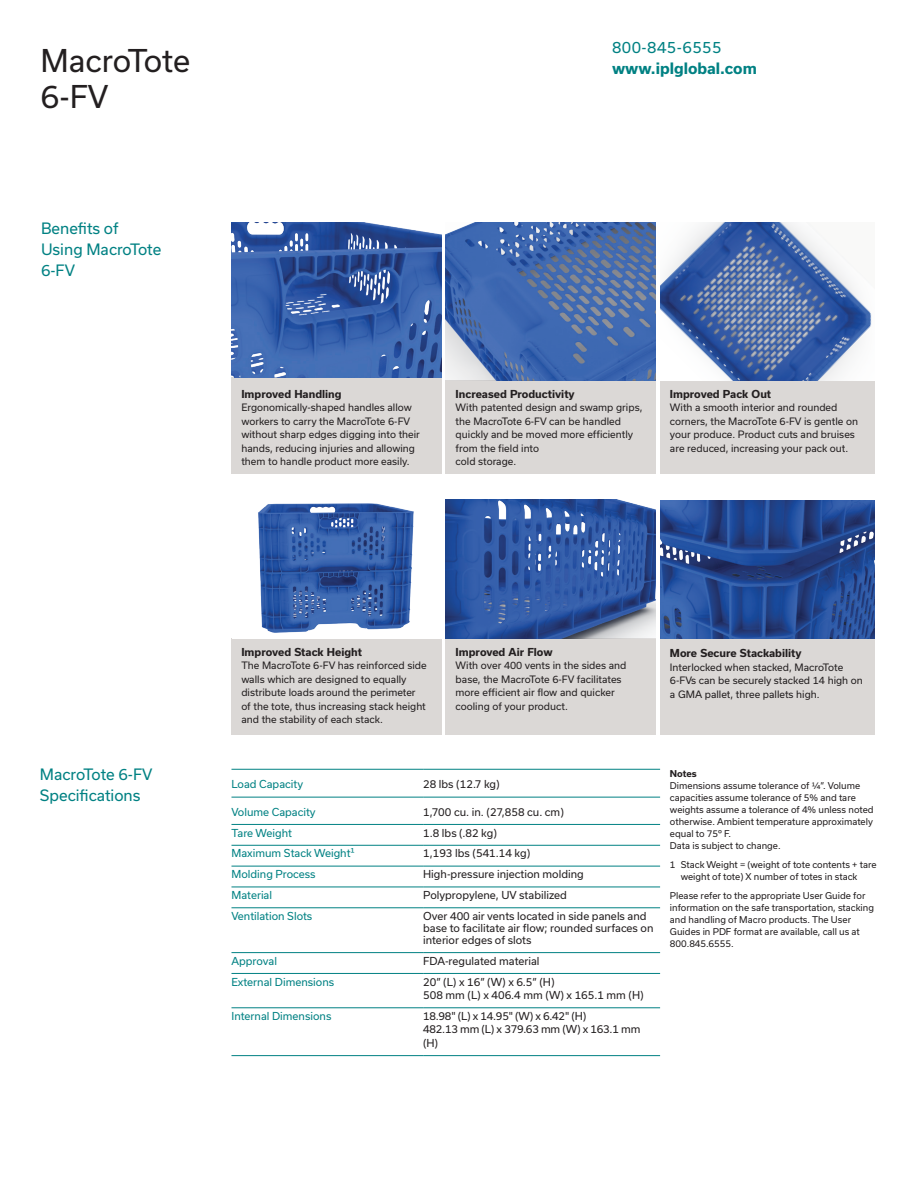
<style>
.page{position:relative;width:918px;height:1188px;background:#fff}
.page>*{position:absolute;margin:0;border:0;box-sizing:border-box;transform-origin:0 0}
.t1{font:30px "Usual";letter-spacing:-.005em;color:#231f20}
.IPL_PullPara{font:15px/21px "Usual";color:#008183}
.IPL_Body{font:700 15px/21px "Usual";color:#008183}
.t2{font:10.5px/12px "Usual";color:#231f20}
.IPL_Table_head{font:10.5px "Usual";color:#008183}
.t3{font:700 10.5px "Usual";color:#231f20}
.t4{font:10.5px/13.5px "Usual";letter-spacing:-.02em;color:#231f20}
.t5{font:9.75px/13.5px "Usual";color:#231f20}
.IPL_Notes{font:9px/12px "Usual";color:#231f20}
.s1{font-weight:400}
.s2{font-weight:700}
</style>
<div class="page">
<hr style="left:231px;top:824px;width:192px;height:1px;background:#008183">
<hr style="left:423px;top:824px;width:237px;height:1px;background:#008183">
<hr style="left:231px;top:845px;width:192px;height:1px;background:#008183">
<hr style="left:423px;top:845px;width:237px;height:1px;background:#008183">
<hr style="left:231px;top:866px;width:192px;height:1px;background:#008183">
<hr style="left:423px;top:866px;width:237px;height:1px;background:#008183">
<hr style="left:231px;top:887px;width:192px;height:1px;background:#008183">
<hr style="left:423px;top:887px;width:237px;height:1px;background:#008183">
<hr style="left:231px;top:908px;width:192px;height:1px;background:#008183">
<hr style="left:423px;top:908px;width:237px;height:1px;background:#008183">
<hr style="left:231px;top:952px;width:192px;height:1px;background:#008183">
<hr style="left:423px;top:952px;width:237px;height:1px;background:#008183">
<hr style="left:231px;top:1008px;width:192px;height:1px;background:#008183">
<hr style="left:423px;top:1008px;width:237px;height:1px;background:#008183">
<hr style="left:231px;top:1055px;width:192px;height:1px;background:#008183">
<hr style="left:423px;top:1055px;width:237px;height:1px;background:#008183">
<hr style="left:231px;top:769px;width:192px;height:1px;background:#008183">
<hr style="left:423px;top:769px;width:237px;height:1px;background:#008183">
<hr style="left:231px;top:797px;width:192px;height:1px;background:#008183">
<hr style="left:423px;top:797px;width:237px;height:1px;background:#008183">
<hr style="left:231px;top:973px;width:192px;height:1px;background:#008183">
<hr style="left:423px;top:973px;width:237px;height:1px;background:#008183">
<div style="left:232px;top:377px;width:210px;height:97px;background:#dbd8d6"></div>
<div style="left:446px;top:377px;width:210px;height:97px;background:#dbd8d6"></div>
<div style="left:660px;top:377px;width:215px;height:97px;background:#dbd8d6"></div>
<div style="left:231px;top:638px;width:211px;height:97px;background:#dbd8d6"></div>
<div style="left:446px;top:638px;width:210px;height:97px;background:#dbd8d6"></div>
<div style="left:660px;top:636px;width:215px;height:99px;background:#dbd8d6"></div>
<img style="left:232px;top:223px;width:210px;height:155px">
<img style="left:446px;top:223px;width:210px;height:157px">
<img style="left:660px;top:223px;width:215px;height:157px">
<img style="left:258px;top:503px;width:156px;height:130px">
<img style="left:446px;top:500px;width:210px;height:138px">
<img style="left:660px;top:501px;width:215px;height:137px">
<p class="t1" style="left:40px;top:43px;width:151px">MacroTote</p>
<p class="t1" style="left:40px;top:79px;width:69px">6-FV</p>
<p class="IPL_PullPara" style="left:41px;top:218px;width:122px">Benefits of<br>Using MacroTote<br>6-FV</p>
<p class="IPL_Body" style="left:612px;top:37px;width:146px"><span class="s1">800-845-6555 </span>www.iplglobal.com</p>
<p class="t3" style="left:241px;top:388px;width:102px">Improved Handling</p>
<p class="t5" style="left:241px;top:401px;width:180px">Ergonomically-shaped handles allow workers to carry the MacroTote 6-FV without sharp edges digging into their hands, reducing injuries and allowing them to handle product more easily.</p>
<p class="t3" style="left:456px;top:388px;width:121px">Increased Productivity</p>
<p class="t5" style="left:456px;top:401px;width:188px">With patented design and swamp grips, the MacroTote 6-FV can be handled quickly and be moved more efficiently from the field into</p>
<p class="t5" style="left:456px;top:455px;width:62px">cold storage.</p>
<p class="t3" style="left:670px;top:388px;width:103px">Improved Pack Out</p>
<p class="t5" style="left:670px;top:401px;width:190px">With a smooth interior and rounded corners, the MacroTote 6-FV is gentle on your produce. Product cuts and bruises are reduced, increasing your pack out.</p>
<p class="IPL_PullPara" style="left:40px;top:764px;width:114px">MacroTote 6-FV<br>Specifications</p>
<p class="t3" style="left:241px;top:646px;width:122px">Improved Stack Height</p>
<p class="t5" style="left:241px;top:659px;width:187px">The MacroTote 6-FV has reinforced side walls which are designed to equally distribute loads around the perimeter of the tote, thus increasing stack height and the stability of each stack.</p>
<p class="t3" style="left:456px;top:646px;width:98px">Improved Air Flow</p>
<p class="t5" style="left:456px;top:659px;width:172px">With over 400 vents in the sides and base, the MacroTote 6-FV facilitates more efficient air flow and quicker cooling of your product.</p>
<p class="t3" style="left:670px;top:647px;width:133px">More Secure Stackability</p>
<p class="t5" style="left:670px;top:661px;width:194px">Interlocked when stacked, MacroTote<br>6-FVs can be securely stacked 14 high on a GMA pallet, three pallets high.</p>
<p class="IPL_Table_head" style="left:231px;top:778px;width:73px">Load Capacity</p>
<p class="t2" style="left:423px;top:778px;width:78px">28 lbs (12.7 kg)</p>
<p class="IPL_Table_head" style="left:231px;top:806px;width:86px">Volume Capacity</p>
<p class="t2" style="left:423px;top:806px;width:142px">1,700 cu. in. (27,858 cu. cm)</p>
<p class="IPL_Table_head" style="left:231px;top:827px;width:62px">Tare Weight</p>
<p class="t2" style="left:423px;top:827px;width:75px">1.8 lbs (.82 kg)</p>
<p class="IPL_Table_head" style="left:231px;top:847px;width:125px">Maximum Stack Weight¹</p>
<p class="t2" style="left:423px;top:848px;width:109px">1,193 lbs (541.14 kg)</p>
<p class="IPL_Table_head" style="left:231px;top:868px;width:86px">Molding Process</p>
<p class="t2" style="left:423px;top:868px;width:162px">High-pressure injection molding</p>
<p class="IPL_Table_head" style="left:231px;top:889px;width:42px">Material</p>
<p class="t2" style="left:423px;top:889px;width:145px">Polypropylene, UV stabilized</p>
<p class="IPL_Table_head" style="left:231px;top:910px;width:82px">Ventilation Slots</p>
<p class="t2" style="left:423px;top:910px;width:232px">Over 400 air vents located in side panels and base to facilitate air flow; rounded surfaces on interior edges of slots</p>
<p class="IPL_Table_head" style="left:231px;top:955px;width:47px">Approval</p>
<p class="t2" style="left:423px;top:955px;width:118px">FDA-regulated material</p>
<p class="IPL_Table_head" style="left:231px;top:976px;width:104px">External Dimensions</p>
<p class="t2" style="left:423px;top:976px;width:133px">20” (L) x 16” (W) x 6.5” (H)</p>
<p class="t2" style="left:423px;top:989px;width:222px">508 mm (L) x 406.4 mm (W) x 165.1 mm (H)</p>
<p class="IPL_Table_head" style="left:231px;top:1010px;width:101px">Internal Dimensions</p>
<p class="t2" style="left:423px;top:1010px;width:165px">18.98" (L) x 14.95" (W) x 6.42" (H)</p>
<p class="t4" style="left:423px;top:1023px;width:219px">482.13 mm (L) x 379.63 mm (W) x 163.1 mm (H)</p>
<p class="IPL_Notes" style="left:670px;top:768px;width:205px"><span class="s2">Notes<br></span>Dimensions assume tolerance of ¼”. Volume capacities assume tolerance of 5% and tare weights assume a tolerance of 4% unless noted otherwise. Ambient temperature approximately equal to 75º F.<br>Data is subject to change.</p>
<p class="IPL_Notes" style="left:681px;top:858px;width:197px;text-indent:-11px">1 Stack Weight = (weight of tote contents + tare weight of tote) X number of totes in stack</p>
<p class="IPL_Notes" style="left:670px;top:889px;width:206px">Please refer to the appropriate User Guide for information on the safe transportation, stacking and handling of Macro products. The User Guides in PDF format are available, call us at 800.845.6555.</p>
</div>
